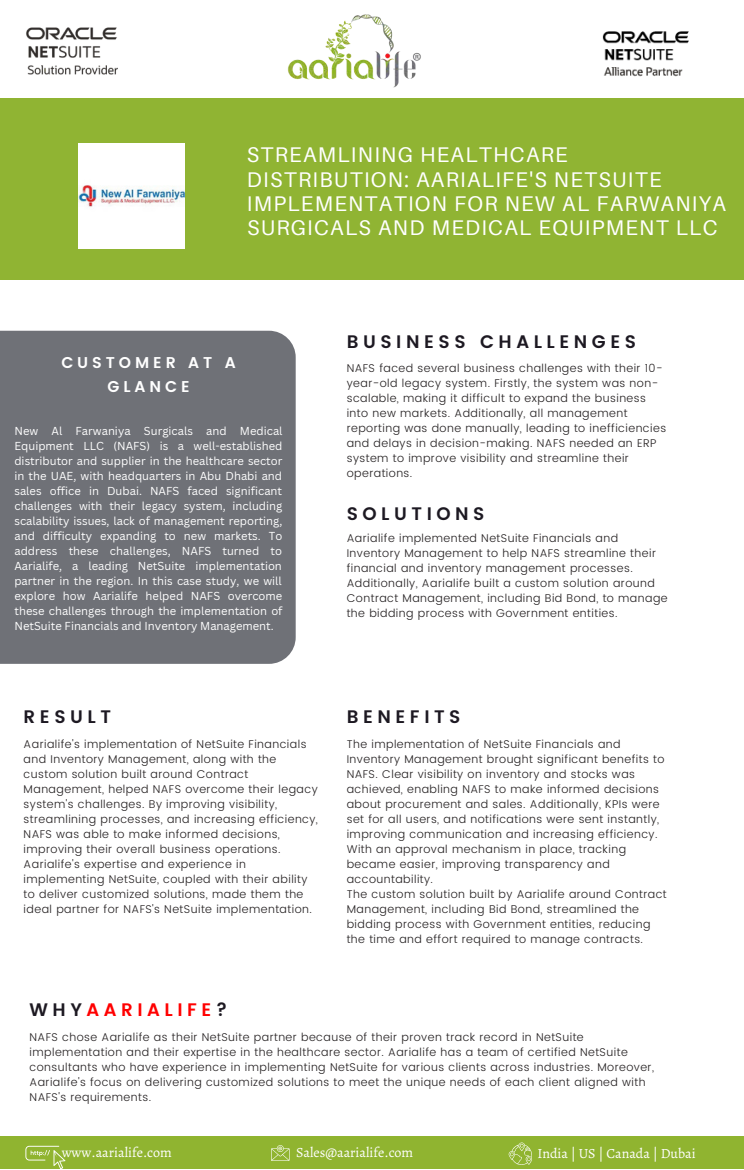
<style>
.page{position:relative;width:744px;height:1170px;background:#fff}
.page>*{position:absolute;margin:0;border:0;box-sizing:border-box;transform-origin:0 0}
.t1{font:21.25px/24.4px "Aileron";letter-spacing:.06em;color:#fff}
.t2{font:600 18.12px "Poppins";letter-spacing:.25em;color:#1d1922}
.t3{font:600 18.12px "Poppins";letter-spacing:.25em;color:#f00}
.t4{font:600 15.62px/24.4px "Poppins";letter-spacing:.25em;color:#fff;text-align:center}
.t5{font:14px "Alegreya";color:#fff}
.t6{font:300 11.25px/15px "Poppins";letter-spacing:.04em;color:#231f20}
.t7{font:11.25px/15px "Canva Sans";color:#fff;text-align:justify}
.s1{color:#1d1922}
</style>
<div class="page">
<div style="left:0;top:98px;width:744px;height:182px;background:#90b433"></div>
<div style="left:0;top:330px;width:295px;height:333px;background:#6f7177"></div>
<div style="left:0;top:1136px;width:744px;height:32px;background:#90b430"></div>
<img style="left:287px;top:14px;width:134px;height:74px">
<svg style="left:25px;top:1145px;width:40px;height:23px"></svg>
<svg style="left:271px;top:1145px;width:19px;height:15px"></svg>
<svg style="left:508px;top:1142px;width:24px;height:22px"></svg>
<img style="left:26px;top:27px;width:92px;height:48px">
<img style="left:602px;top:31px;width:87px;height:46px">
<img style="left:79px;top:143px;width:106px;height:106px">
<h1 class="t1" style="left:247px;top:143px;width:480px">STREAMLINING HEALTHCARE DISTRIBUTION: AARIALIFE'S NETSUITE IMPLEMENTATION FOR NEW AL FARWANIYA SURGICALS AND MEDICAL EQUIPMENT LLC</h1>
<h3 class="t4" style="left:61px;top:350px;width:176px">CUSTOMER AT A<br>GLANCE</h3>
<p class="t7" style="left:14px;top:423px;width:270px">New Al Farwaniya Surgicals and Medical Equipment LLC (NAFS) is a well-established distributor and supplier in the healthcare sector in the UAE, with headquarters in Abu Dhabi and sales office in Dubai. NAFS faced significant challenges with their legacy system, including scalability issues, lack of management reporting, and difficulty expanding to new markets. To address these challenges, NAFS turned to Aarialife, a leading NetSuite implementation partner in the region. In this case study, we will explore how Aarialife helped NAFS overcome these challenges through the implementation of NetSuite Financials and Inventory Management.</p>
<h2 class="t2" style="left:347px;top:328px;width:291px">BUSINESS CHALLENGES</h2>
<p class="t6" style="left:347px;top:361px;width:321px">NAFS faced several business challenges with their 10- year-old legacy system. Firstly, the system was non&shy;scalable, making it difficult to expand the business into new markets. Additionally, all management reporting was done manually, leading to inefficiencies and delays in decision-making. NAFS needed an ERP system to improve visibility and streamline their operations.</p>
<h2 class="t2" style="left:347px;top:499px;width:139px">SOLUTIONS</h2>
<p class="t6" style="left:347px;top:530px;width:322px">Aarialife implemented NetSuite Financials and Inventory Management to help NAFS streamline their financial and inventory management processes.<br>Additionally, Aarialife built a custom solution around Contract Management, including Bid Bond, to manage the bidding process with Government entities.</p>
<h2 class="t2" style="left:24px;top:702px;width:89px">RESULT</h2>
<p class="t6" style="left:24px;top:736px;width:296px">Aarialife's implementation of NetSuite Financials and Inventory Management, along with the custom solution built around Contract Management, helped NAFS overcome their legacy system's challenges. By improving visibility, streamlining processes, and increasing efficiency, NAFS was able to make informed decisions, improving their overall business operations.<br>Aarialife's expertise and experience in implementing NetSuite, coupled with their ability to deliver customized solutions, made them the ideal partner for NAFS's NetSuite implementation.</p>
<h2 class="t2" style="left:347px;top:702px;width:115px">BENEFITS</h2>
<p class="t6" style="left:347px;top:736px;width:321px">The implementation of NetSuite Financials and Inventory Management brought significant benefits to NAFS. Clear visibility on inventory and stocks was achieved, enabling NAFS to make informed decisions about procurement and sales. Additionally, KPIs were set for all users, and notifications were sent instantly, improving communication and increasing efficiency.<br>With an approval mechanism in place, tracking became easier, improving transparency and accountability.<br>The custom solution built by Aarialife around Contract Management, including Bid Bond, streamlined the bidding process with Government entities, reducing the time and effort required to manage contracts.</p>
<h2 class="t3" style="left:30px;top:995px;width:199px"><span class="s1">WHY</span>AARIALIFE<span class="s1">?</span></h2>
<p class="t6" style="left:30px;top:1029px;width:626px">NAFS chose Aarialife as their NetSuite partner because of their proven track record in NetSuite implementation and their expertise in the healthcare sector. Aarialife has a team of certified NetSuite consultants who have experience in implementing NetSuite for various clients across industries. Moreover, Aarialife's focus on delivering customized solutions to meet the unique needs of each client aligned with NAFS's requirements.</p>
<p class="t5" style="left:62px;top:1142px;width:112px">www.aarialife.com</p>
<p class="t5" style="left:296px;top:1142px;width:119px">Sales@aarialife.com</p>
<p class="t5" style="left:537px;top:1143px;width:160px">India | US | Canada | Dubai</p>
</div>
